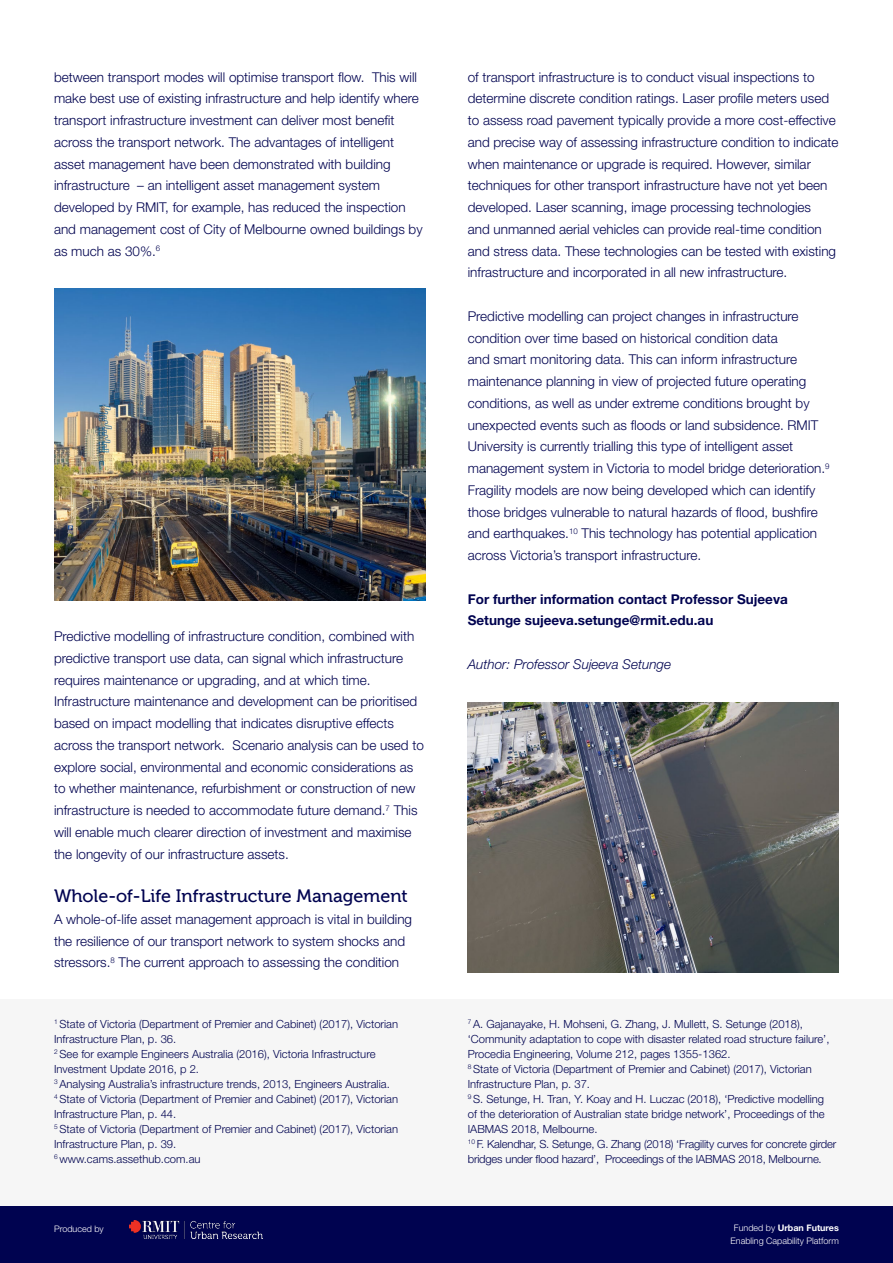
<style>
.page{position:relative;width:893px;height:1263px;background:#fff}
.page>*{position:absolute;margin:0;border:0;box-sizing:border-box;transform-origin:0 0}
.t1{font:18px "Museo 500";color:#000350}
.t2{font:300 13.5px/21.8px "Helvetica Neue LT Pro";color:#000350}
.t3{font:700 13.5px/21.8px "Helvetica Neue LT Pro";color:#000350}
.t4{font:italic 300 13.5px "Helvetica Neue LT Pro";color:#000350}
.t5{font:300 11.25px/15px "Helvetica Neue LT Pro";color:#000350}
.t6{font:300 9px/15px "Helvetica Neue LT Pro";color:#fff;text-align:center}
.s1{font-weight:700}
</style>
<div class="page">
<div style="left:0;top:999px;width:893px;height:264px;background:#f6f6f6"></div>
<img style="left:54px;top:288px;width:371px;height:312px">
<img style="left:468px;top:702px;width:371px;height:270px">
<div style="left:0;top:1207px;width:893px;height:56px;background:#000350"></div>
<img style="left:129px;top:1221px;width:134px;height:17px">
<p class="t2" style="left:54px;top:66px;width:370px">between transport modes will optimise transport flow. This will make best use of existing infrastructure and help identify where transport infrastructure investment can deliver most benefit across the transport network. The advantages of intelligent asset management have been demonstrated with building infrastructure – an intelligent asset management system developed by RMIT, for example, has reduced the inspection and management cost of City of Melbourne owned buildings by as much as 30%.<sup>6</sup></p>
<p class="t2" style="left:468px;top:66px;width:372px">of transport infrastructure is to conduct visual inspections to determine discrete condition ratings. Laser profile meters used to assess road pavement typically provide a more cost-effective and precise way of assessing infrastructure condition to indicate when maintenance or upgrade is required. However, similar techniques for other transport infrastructure have not yet been developed. Laser scanning, image processing technologies<br>and unmanned aerial vehicles can provide real-time condition and stress data. These technologies can be tested with existing infrastructure and incorporated in all new infrastructure.</p>
<p class="t2" style="left:468px;top:305px;width:363px">Predictive modelling can project changes in infrastructure condition over time based on historical condition data<br>and smart monitoring data. This can inform infrastructure maintenance planning in view of projected future operating conditions, as well as under extreme conditions brought by unexpected events such as floods or land subsidence. RMIT University is currently trialling this type of intelligent asset management system in Victoria to model bridge deterioration.<sup>9<br></sup>Fragility models are now being developed which can identify those bridges vulnerable to natural hazards of flood, bushfire and earthquakes.<sup>10</sup> This technology has potential application across Victoria’s transport infrastructure.</p>
<p class="t3" style="left:468px;top:588px;width:322px">For further information contact Professor Sujeeva<br>Setunge sujeeva.setunge@rmit.edu.au</p>
<p class="t4" style="left:468px;top:656px;width:205px">Author: Professor Sujeeva Setunge</p>
<p class="t2" style="left:54px;top:625px;width:371px">Predictive modelling of infrastructure condition, combined with predictive transport use data, can signal which infrastructure requires maintenance or upgrading, and at which time.<br>Infrastructure maintenance and development can be prioritised based on impact modelling that indicates disruptive effects across the transport network. Scenario analysis can be used to explore social, environmental and economic considerations as to whether maintenance, refurbishment or construction of new infrastructure is needed to accommodate future demand.<sup>7</sup> This will enable much clearer direction of investment and maximise the longevity of our infrastructure assets.</p>
<h1 class="t1" style="left:54px;top:886px;width:355px">Whole-of-Life Infrastructure Management</h1>
<p class="t2" style="left:54px;top:908px;width:360px">A whole-of-life asset management approach is vital in building the resilience of our transport network to system shocks and stressors.<sup>8</sup> The current approach to assessing the condition</p>
<p class="t5" style="left:54px;top:1016px;width:346px"><sup>1</sup> State of Victoria (Department of Premier and Cabinet) (2017), Victorian Infrastructure Plan, p. 36.<br><sup>2</sup> See for example Engineers Australia (2016), Victoria Infrastructure Investment Update 2016, p 2.<br><sup>3</sup> Analysing Australia’s infrastructure trends, 2013, Engineers Australia.<br><sup>4</sup> State of Victoria (Department of Premier and Cabinet) (2017), Victorian Infrastructure Plan, p. 44.<br><sup>5</sup> State of Victoria (Department of Premier and Cabinet) (2017), Victorian Infrastructure Plan, p. 39.<br><sup>6</sup> www.cams.assethub.com.au</p>
<p class="t5" style="left:468px;top:1016px;width:370px"><sup>7</sup> A. Gajanayake, H. Mohseni, G. Zhang, J. Mullett, S. Setunge (2018), ‘Community adaptation to cope with disaster related road structure failure’, Procedia Engineering, Volume 212, pages 1355-1362.<br><sup>8</sup> State of Victoria (Department of Premier and Cabinet) (2017), Victorian Infrastructure Plan, p. 37.<br><sup>9</sup> S. Setunge, H. Tran, Y. Koay and H. Luczac (2018), ‘Predictive modelling<br>of the deterioration of Australian state bridge network’, Proceedings of the IABMAS 2018, Melbourne.<br><sup>10</sup> F. Kalendhar, S. Setunge, G. Zhang (2018) ‘Fragility curves for concrete girder bridges under flood hazard’, Proceedings of the IABMAS 2018, Melbourne.</p>
<p class="t6" style="left:54px;top:1221px;width:51px">Produced by</p>
<p class="t6" style="left:762px;top:1216px;width:78px">T: +61 3 9925 0917<br>E: cur@rmit.edu.au</p>
<p class="t6" style="left:731px;top:1220px;width:110px;line-height:13.5px">Funded by <span class="s1">Urban Futures<br></span>Enabling Capability Platform</p>
</div>
